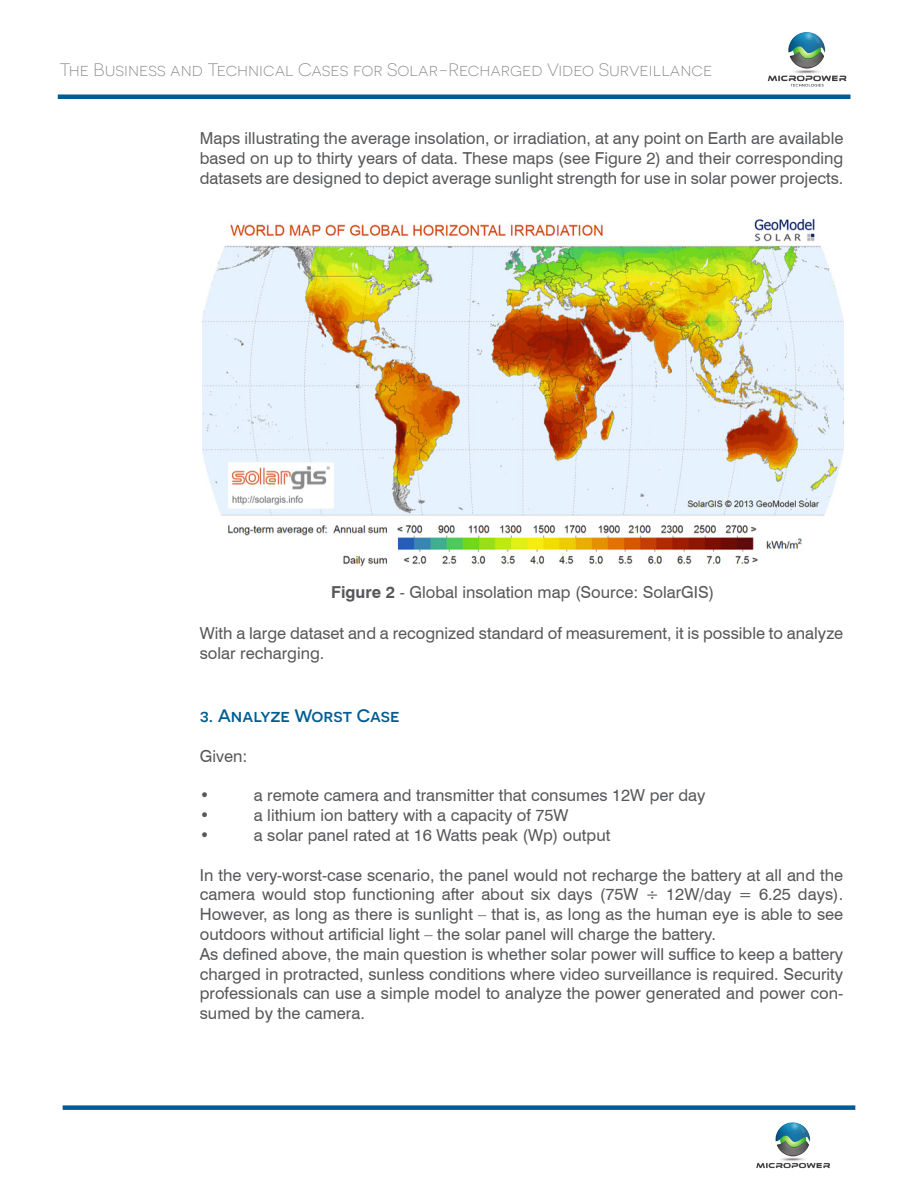
<style>
.page{position:relative;width:918px;height:1188px;background:#fff}
.page>*{position:absolute;margin:0;border:0;box-sizing:border-box;transform-origin:0 0}
.t1{font:300 18px "Novecentosanswide";color:#808285}
.t2{font:500 18px "Novecentosanswide";color:#015d91}
.t3{font:16.5px/19.8px "Swiss 721 BT";color:#57585a;text-align:justify}
.s1{font-weight:700}
</style>
<div class="page">
<img style="left:756px;top:1122px;width:74px;height:47px">
<div style="left:63px;top:1105px;width:792px;height:5px;background:#015d91"></div>
<hr style="left:58px;top:95px;width:792px;height:4px;background:#015d91">
<img style="left:758px;top:32px;width:93px;height:64px">
<img style="left:202px;top:218px;width:641px;height:349px">
<p class="t1" style="left:59px;top:60px;width:654px">The Business and Technical Cases for Solar-Recharged Video Surveillance</p>
<p class="t3" style="left:200px;top:129px;width:645px">Maps illustrating the average insolation, or irradiation, at any point on Earth are available based on up to thirty years of data. These maps (see Figure 2) and their corresponding datasets are designed to depict average sunlight strength for use in solar power projects.</p>
<p class="t3" style="left:331px;top:582px;width:385px"><span class="s1">Figure 2</span> - Global insolation map (Source: SolarGIS)</p>
<p class="t3" style="left:200px;top:624px;width:645px">With a large dataset and a recognized standard of measurement, it is possible to analyze solar recharging.</p>
<p class="t2" style="left:200px;top:705px;width:201px">3. Analyze Worst Case</p>
<p class="t3" style="left:200px;top:746px;width:49px">Given:</p>
<p class="t3" style="left:200px;top:786px;width:11px">•</p>
<p class="t3" style="left:254px;top:786px;width:453px">a remote camera and transmitter that consumes 12W per day</p>
<p class="t3" style="left:200px;top:805px;width:11px">•</p>
<p class="t3" style="left:254px;top:805px;width:316px">a lithium ion battery with a capacity of 75W</p>
<p class="t3" style="left:200px;top:825px;width:11px">•</p>
<p class="t3" style="left:254px;top:825px;width:358px">a solar panel rated at 16 Watts peak (Wp) output</p>
<p class="t3" style="left:200px;top:865px;width:645px">In the very-worst-case scenario, the panel would not recharge the battery at all and the camera would stop functioning after about six days (75W ÷ 12W/day = 6.25 days).<br>However, as long as there is sunlight – that is, as long as the human eye is able to see outdoors without artificial light – the solar panel will charge the battery.</p>
<p class="t3" style="left:200px;top:944px;width:645px">As defined above, the main question is whether solar power will suffice to keep a battery charged in protracted, sunless conditions where video surveillance is required. Security professionals can use a simple model to analyze the power generated and power con&shy;sumed by the camera.</p>
</div>
